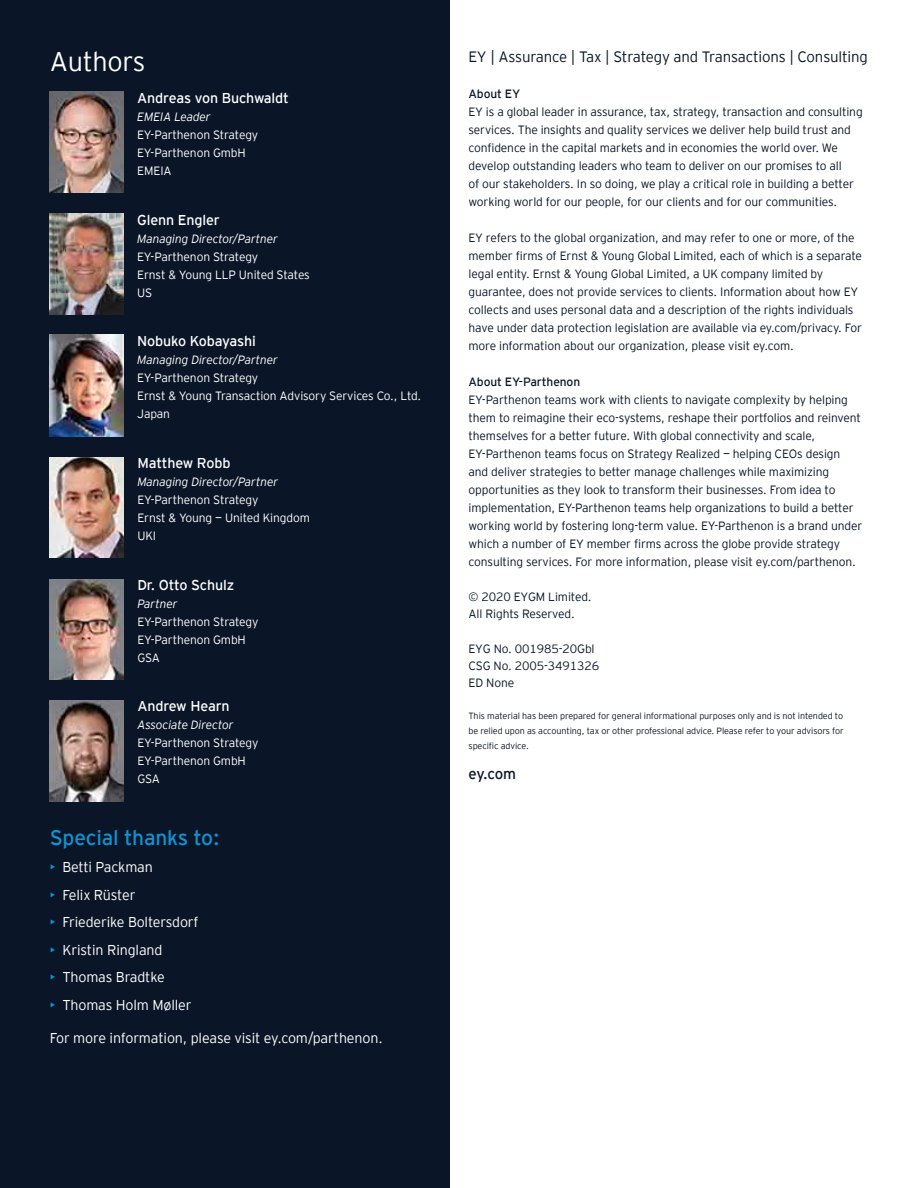
<style>
.page{position:relative;width:918px;height:1188px;background:#fff}
.page>*{position:absolute;margin:0;border:0;box-sizing:border-box;transform-origin:0 0}
.t1{font:300 27px "EY Interstate";letter-spacing:-.01em;color:#fff}
.t2{font:21px "EY Interstate";letter-spacing:-.01em;color:#1192d1}
.t3{font:300 15px "EY Interstate";letter-spacing:-.01em;color:#0a1627}
.t4{font:15px "EY Interstate";color:#0a1627}
.t5{font:300 14.25px "EY Interstate";letter-spacing:-.01em;color:#fff}
.t6{font:14.25px "EY Interstate";letter-spacing:-.01em;color:#fff}
.t7{font:300 12px/18px "EY Interstate";letter-spacing:-.01em;color:#0a1627}
.t8{font:300 12px/18px "EY Interstate";letter-spacing:-.01em;color:#fff}
.t9{font:italic 300 12px "EY Interstate";letter-spacing:-.01em;color:#fff}
.t10{font:12px "EY Interstate";letter-spacing:-.01em;color:#0a1627}
.t11{font:300 9px/15px "EY Interstate";letter-spacing:-.01em;color:#0a1627;text-align:justify}
.s1{color:#0095d7}
</style>
<div class="page">
<div style="left:0;top:0;width:449px;height:1188px;background:#0a1627"></div>
<img style="left:50px;top:458px;width:74px;height:100px">
<img style="left:50px;top:92px;width:74px;height:101px">
<img style="left:50px;top:335px;width:74px;height:101px">
<img style="left:50px;top:213px;width:74px;height:102px">
<img style="left:50px;top:579px;width:74px;height:101px">
<img style="left:50px;top:701px;width:74px;height:100px">
<h1 class="t1" style="left:50px;top:43px;width:97px">Authors</h1>
<p class="t6" style="left:137px;top:88px;width:153px">Andreas von Buchwaldt</p>
<p class="t9" style="left:137px;top:108px;width:75px">EMEIA Leader</p>
<p class="t8" style="left:137px;top:125px;width:123px">EY-Parthenon Strategy<br>EY-Parthenon GmbH<br>EMEIA</p>
<p class="t6" style="left:137px;top:209px;width:84px">Glenn Engler</p>
<p class="t9" style="left:137px;top:230px;width:142px">Managing Director/Partner</p>
<p class="t8" style="left:137px;top:247px;width:174px">EY-Parthenon Strategy<br>Ernst &amp; Young LLP United States<br>US</p>
<p class="t6" style="left:137px;top:331px;width:120px">Nobuko Kobayashi</p>
<p class="t9" style="left:137px;top:351px;width:142px">Managing Director/Partner</p>
<p class="t8" style="left:137px;top:368px;width:286px">EY-Parthenon Strategy<br>Ernst &amp; Young Transaction Advisory Services Co., Ltd.<br>Japan</p>
<p class="t6" style="left:137px;top:453px;width:95px">Matthew Robb</p>
<p class="t9" style="left:137px;top:473px;width:142px">Managing Director/Partner</p>
<p class="t8" style="left:137px;top:490px;width:174px">EY-Parthenon Strategy<br>Ernst &amp; Young — United Kingdom<br>UKI</p>
<p class="t6" style="left:137px;top:574px;width:98px">Dr. Otto Schulz</p>
<p class="t9" style="left:137px;top:595px;width:42px">Partner</p>
<p class="t8" style="left:137px;top:612px;width:123px">EY-Parthenon Strategy<br>EY-Parthenon GmbH<br>GSA</p>
<p class="t6" style="left:137px;top:696px;width:94px">Andrew Hearn</p>
<p class="t9" style="left:137px;top:716px;width:98px">Associate Director</p>
<p class="t8" style="left:137px;top:733px;width:123px">EY-Parthenon Strategy<br>EY-Parthenon GmbH<br>GSA</p>
<h2 class="t2" style="left:50px;top:823px;width:171px">Special thanks to:</h2>
<p class="t5" style="left:50px;top:857px;width:105px"><span class="s1">•</span> Betti Packman</p>
<p class="t5" style="left:50px;top:884px;width:87px"><span class="s1">•</span> Felix Rüster</p>
<p class="t5" style="left:50px;top:912px;width:151px"><span class="s1">•</span> Friederike Boltersdorf</p>
<p class="t5" style="left:50px;top:939px;width:114px"><span class="s1">•</span> Kristin Ringland</p>
<p class="t5" style="left:50px;top:967px;width:117px"><span class="s1">•</span> Thomas Bradtke</p>
<p class="t5" style="left:50px;top:994px;width:143px"><span class="s1">•</span> Thomas Holm Møller</p>
<p class="t5" style="left:50px;top:1028px;width:335px">For more information, please visit ey.com/parthenon.</p>
<p class="t3" style="left:469px;top:46px;width:401px">EY | Assurance | Tax | Strategy and Transactions | Consulting</p>
<p class="t10" style="left:469px;top:85px;width:53px">About EY</p>
<p class="t7" style="left:469px;top:102px;width:396px">EY is a global leader in assurance, tax, strategy, transaction and consulting services. The insights and quality services we deliver help build trust and confidence in the capital markets and in economies the world over. We develop outstanding leaders who team to deliver on our promises to all<br>of our stakeholders. In so doing, we play a critical role in building a better working world for our people, for our clients and for our communities.</p>
<p class="t7" style="left:469px;top:228px;width:395px">EY refers to the global organization, and may refer to one or more, of the member firms of Ernst &amp; Young Global Limited, each of which is a separate legal entity. Ernst &amp; Young Global Limited, a UK company limited by guarantee, does not provide services to clients. Information about how EY collects and uses personal data and a description of the rights individuals have under data protection legislation are available via ey.com/privacy. For more information about our organization, please visit ey.com.</p>
<p class="t10" style="left:469px;top:373px;width:113px">About EY-Parthenon</p>
<p class="t7" style="left:469px;top:390px;width:395px">EY-Parthenon teams work with clients to navigate complexity by helping them to reimagine their eco-systems, reshape their portfolios and reinvent themselves for a better future. With global connectivity and scale, EY-Parthenon teams focus on Strategy Realized — helping CEOs design and deliver strategies to better manage challenges while maximizing opportunities as they look to transform their businesses. From idea to implementation, EY-Parthenon teams help organizations to build a better working world by fostering long-term value. EY-Parthenon is a brand under which a number of EY member firms across the globe provide strategy consulting services. For more information, please visit ey.com/parthenon.</p>
<p class="t7" style="left:469px;top:587px;width:125px;line-height:17.2px">© 2020 EYGM Limited.<br>All Rights Reserved.</p>
<p class="t7" style="left:469px;top:639px;width:132px;line-height:17.2px">EYG No. 001985-20Gbl<br>CSG No. 2005-3491326<br>ED None</p>
<p class="t11" style="left:469px;top:708px;width:377px">This material has been prepared for general informational purposes only and is not intended to be relied upon as accounting, tax or other professional advice. Please refer to your advisors for specific advice.</p>
<p class="t4" style="left:469px;top:763px;width:49px">ey.com</p>
</div>
